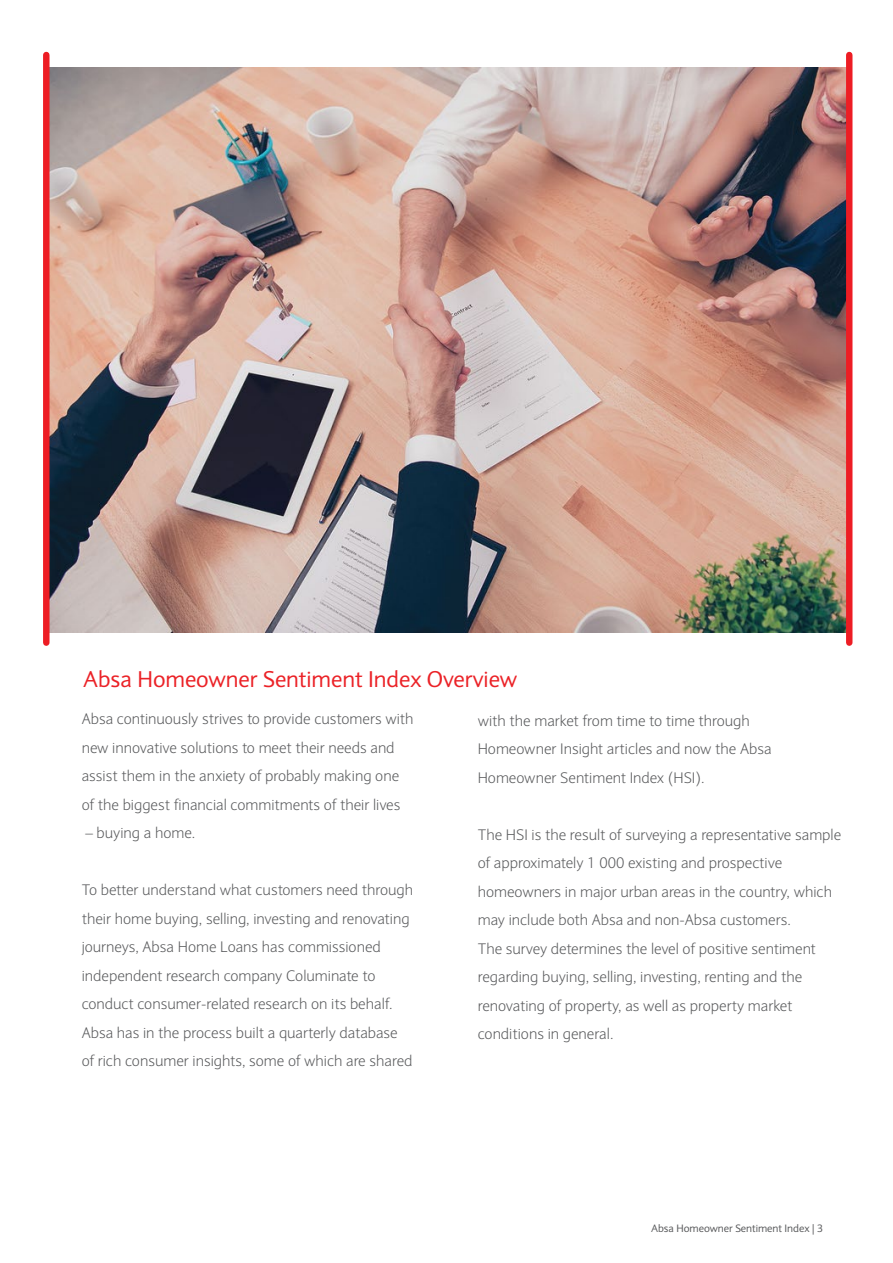
<style>
.page{position:relative;width:893px;height:1263px;background:#fff}
.page>*{position:absolute;margin:0;border:0;box-sizing:border-box;transform-origin:0 0}
.t1{font:22.35px "Expert Sans";color:#eb2227}
.t2{font:300 15px/28.5px "Expert Sans";color:#595a5c}
.t3{font:10.5px "Expert Sans";color:#58595b}
</style>
<div class="page">
<img style="left:50px;top:68px;width:796px;height:564px">
<div style="left:43px;top:55px;width:7px;height:588px;background:#ed1d24"></div>
<div style="left:846px;top:55px;width:6px;height:588px;background:#ed1d24"></div>
<h1 class="t1" style="left:83px;top:665px;width:436px">Absa Homeowner Sentiment Index Overview</h1>
<p class="t2" style="left:82px;top:704px;width:333px">Absa continuously strives to provide customers with new innovative solutions to meet their needs and assist them in the anxiety of probably making one of the biggest financial commitments of their lives</p>
<p class="t2" style="left:85px;top:818px;width:112px">– buying a home.</p>
<p class="t2" style="left:82px;top:875px;width:333px">To better understand what customers need through their home buying, selling, investing and renovating journeys, Absa Home Loans has commissioned independent research company Columinate to conduct consumer-related research on its behalf.<br>Absa has in the process built a quarterly database of rich consumer insights, some of which are shared</p>
<p class="t2" style="left:478px;top:706px;width:295px">with the market from time to time through<br>Homeowner Insight articles and now the Absa<br>Homeowner Sentiment Index (HSI).</p>
<p class="t2" style="left:478px;top:820px;width:365px">The HSI is the result of surveying a representative sample of approximately 1 000 existing and prospective homeowners in major urban areas in the country, which may include both Absa and non-Absa customers.<br>The survey determines the level of positive sentiment regarding buying, selling, investing, renting and the renovating of property, as well as property market conditions in general.</p>
<p class="t3" style="left:651px;top:1222px;width:173px">Absa Homeowner Sentiment Index | 3</p>
</div>
